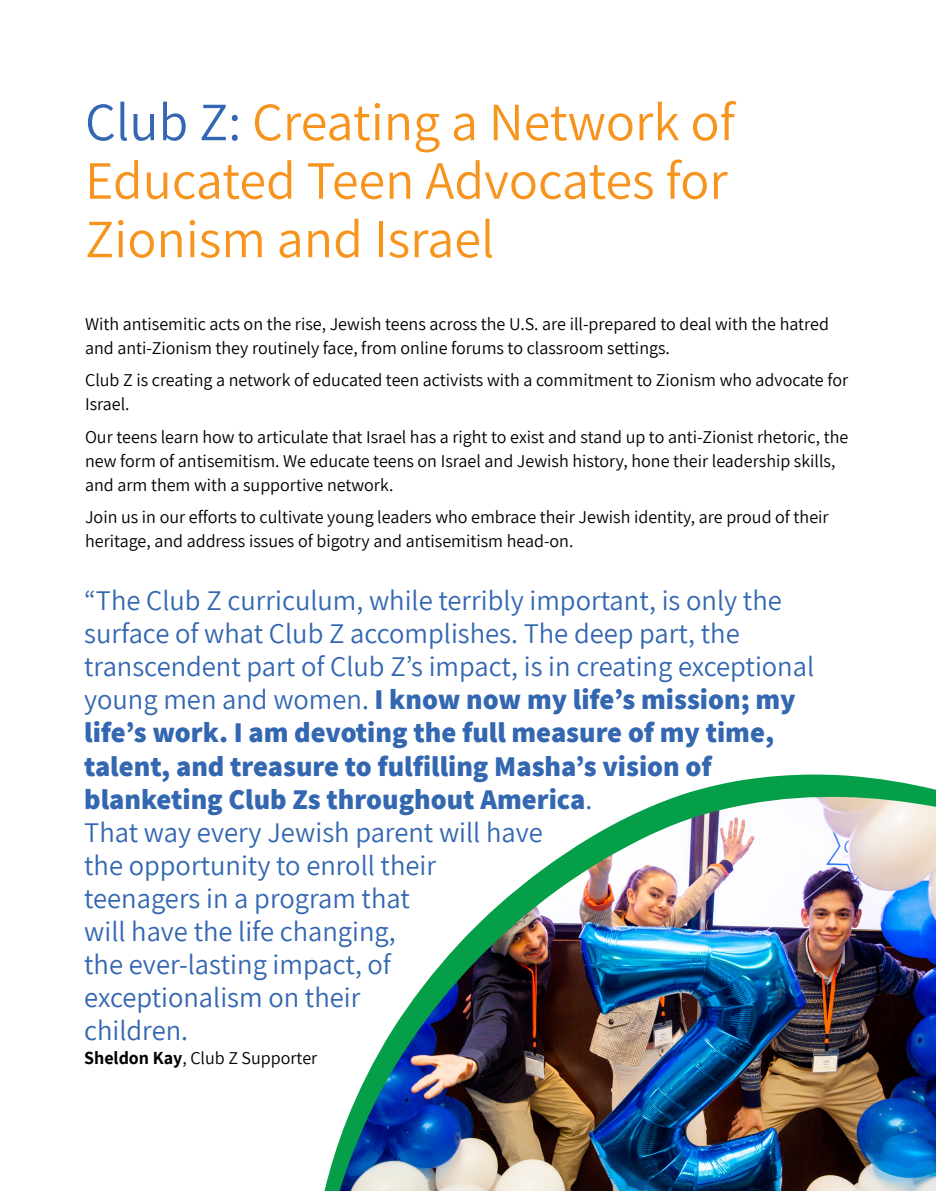
<style>
.page{position:relative;width:936px;height:1191px;background:#fff}
.page>*{position:absolute;margin:0;border:0;box-sizing:border-box;transform-origin:0 0}
.t1{font:54px/58.5px "Assistant";color:#f7941e}
.t2{font:28.5px/33px "Assistant";color:#3367b1}
.t3{font:18px/24px "Assistant";color:#000}
.s1{color:#3367b1}
.s2{font-weight:800}
.s3{font-weight:700}
</style>
<div class="page">
<img style="left:324px;top:774px;width:611px;height:417px">
<h1 class="t1" style="left:85px;top:90px;width:651px"><span class="s1">Club Z:</span> Creating a Network of<br>Educated Teen Advocates for<br>Zionism and Israel</h1>
<p class="t3" style="left:85px;top:311px;width:745px">With antisemitic acts on the rise, Jewish teens across the U.S. are ill-prepared to deal with the hatred and anti-Zionism they routinely face, from online forums to classroom settings.</p>
<p class="t3" style="left:85px;top:367px;width:764px">Club Z is creating a network of educated teen activists with a commitment to Zionism who advocate for<br>Israel.</p>
<p class="t3" style="left:85px;top:424px;width:764px">Our teens learn how to articulate that Israel has a right to exist and stand up to anti-Zionist rhetoric, the new form of antisemitism. We educate teens on Israel and Jewish history, hone their leadership skills, and arm them with a supportive network.</p>
<p class="t3" style="left:85px;top:504px;width:745px">Join us in our efforts to cultivate young leaders who embrace their Jewish identity, are proud of their heritage, and address issues of bigotry and antisemitism head-on.</p>
<p class="t2" style="left:84px;top:583px;width:731px">“The Club Z curriculum, while terribly important, is only the surface of what Club Z accomplishes. The deep part, the transcendent part of Club Z’s impact, is in creating exceptional young men and women. <span class="s2">I know now my life’s mission; my life’s work. I am devoting the full measure of my time, talent, and treasure to fulfilling Masha’s vision of blanketing Club Zs throughout America</span>.<br>That way every Jewish parent will have<br>the opportunity to enroll their<br>teenagers in a program that<br>will have the life changing,<br>the ever-lasting impact, of<br>exceptionalism on their<br>children.</p>
<p class="t3" style="left:84px;top:1044px;width:235px"><span class="s3">Sheldon Kay</span>, Club Z Supporter</p>
</div>
